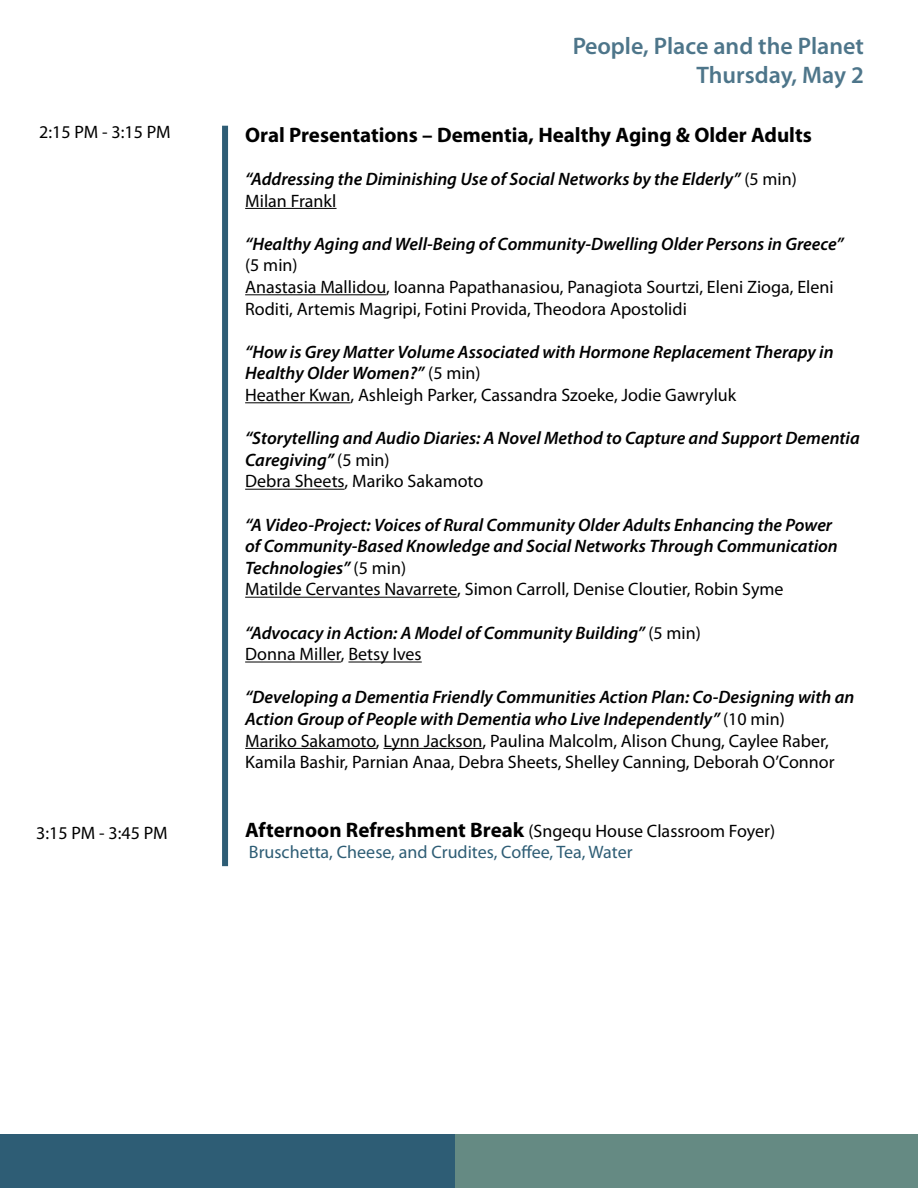
<style>
.page{position:relative;width:918px;height:1188px;background:#fff}
.page>*{position:absolute;margin:0;border:0;box-sizing:border-box;transform-origin:0 0}
.t1{font:600 24px/28.8px "Myriad Pro";color:#2e5d75;text-align:right}
.t2{font:700 21px "Myriad Pro";color:#000}
.t3{font:italic 600 18px/21.6px "Myriad Pro";color:#000}
.t4{font:18px/21.6px "Myriad Pro";color:#000}
.t5{font:18px/21.6px "Myriad Pro";color:#2e5d75}
.s1{font-weight:400;font-style:normal}
.s2{font-weight:600;font-style:italic}
.s3{font-weight:700;font-size:21px;color:#000}
.s4{color:#000}
</style>
<div class="page">
<div style="left:222px;top:126px;width:6px;height:740px;background:#2e5d75"></div>
<hr style="left:245px;top:208px;width:92px;height:1px;background:#000">
<hr style="left:245px;top:294px;width:141px;height:1px;background:#000">
<hr style="left:245px;top:402px;width:105px;height:1px;background:#000">
<hr style="left:245px;top:489px;width:100px;height:1px;background:#000">
<hr style="left:245px;top:597px;width:212px;height:1px;background:#000">
<hr style="left:245px;top:662px;width:96px;height:1px;background:#000">
<hr style="left:348px;top:662px;width:74px;height:1px;background:#000">
<hr style="left:245px;top:748px;width:131px;height:1px;background:#000">
<hr style="left:384px;top:748px;width:99px;height:1px;background:#000">
<div style="left:0;top:1134px;width:459px;height:54px;background:#2e5d75"></div>
<div style="left:456px;top:1134px;width:462px;height:54px;background:#658a83"></div>
<h1 class="t1" style="left:572px;top:31px;width:293px">People, Place and the Planet<br>Thursday, May 2</h1>
<p class="t4" style="left:39px;top:121px;width:133px">2:15 PM - 3:15 PM</p>
<p class="t2" style="left:245px;top:121px;width:568px">Oral Presentations – Dementia, Healthy Aging &amp; Older Adults</p>
<p class="t3" style="left:245px;top:168px;width:553px">“Addressing the Diminishing Use of Social Networks by the Elderly” <span class="s1">(5 min)<br>Milan Frankl</span></p>
<p class="t3" style="left:245px;top:233px;width:600px">“Healthy Aging and Well-Being of Community-Dwelling Older Persons in Greece”</p>
<p class="t4" style="left:245px;top:254px;width:590px">(5 min)<br>Anastasia Mallidou, Ioanna Papathanasiou, Panagiota Sourtzi, Eleni Zioga, Eleni<br>Roditi, Artemis Magripi, Fotini Provida, Theodora Apostolidi</p>
<p class="t3" style="left:245px;top:341px;width:590px">“How is Grey Matter Volume Associated with Hormone Replacement Therapy in<br>Healthy Older Women?” <span class="s1">(5 min)<br>Heather Kwan, Ashleigh Parker, Cassandra Szoeke, Jodie Gawryluk</span></p>
<p class="t3" style="left:245px;top:427px;width:616px">“Storytelling and Audio Diaries: A Novel Method to Capture and Support Dementia<br>Caregiving” <span class="s1">(5 min)<br>Debra Sheets, Mariko Sakamoto</span></p>
<p class="t3" style="left:245px;top:513px;width:594px">“A Video-Project: Voices of Rural Community Older Adults Enhancing the Power of Community-Based Knowledge and Social Networks Through Communication Technologies” <span class="s1">(5 min)<br>Matilde Cervantes Navarrete, Simon Carroll, Denise Cloutier, Robin Syme</span></p>
<p class="t3" style="left:245px;top:621px;width:457px">“Advocacy in Action: A Model of Community Building” <span class="s1">(5 min)<br>Donna Miller, Betsy Ives</span></p>
<p class="t4" style="left:245px;top:686px;width:611px"><span class="s2">“Developing a Dementia Friendly Communities Action Plan: Co-Designing with an Action Group of People with Dementia who Live Independently”</span> (10 min)<br>Mariko Sakamoto, Lynn Jackson, Paulina Malcolm, Alison Chung, Caylee Raber, Kamila Bashir, Parnian Anaa, Debra Sheets, Shelley Canning, Deborah O’Connor</p>
<p class="t4" style="left:36px;top:822px;width:133px">3:15 PM - 3:45 PM</p>
<p class="t5" style="left:245px;top:819px;width:532px"><span class="s3">Afternoon Refreshment Break</span> <span class="s4">(Sngequ House Classroom Foyer)<br></span>Bruschetta, Cheese, and Crudites, Coffee, Tea, Water</p>
</div>
